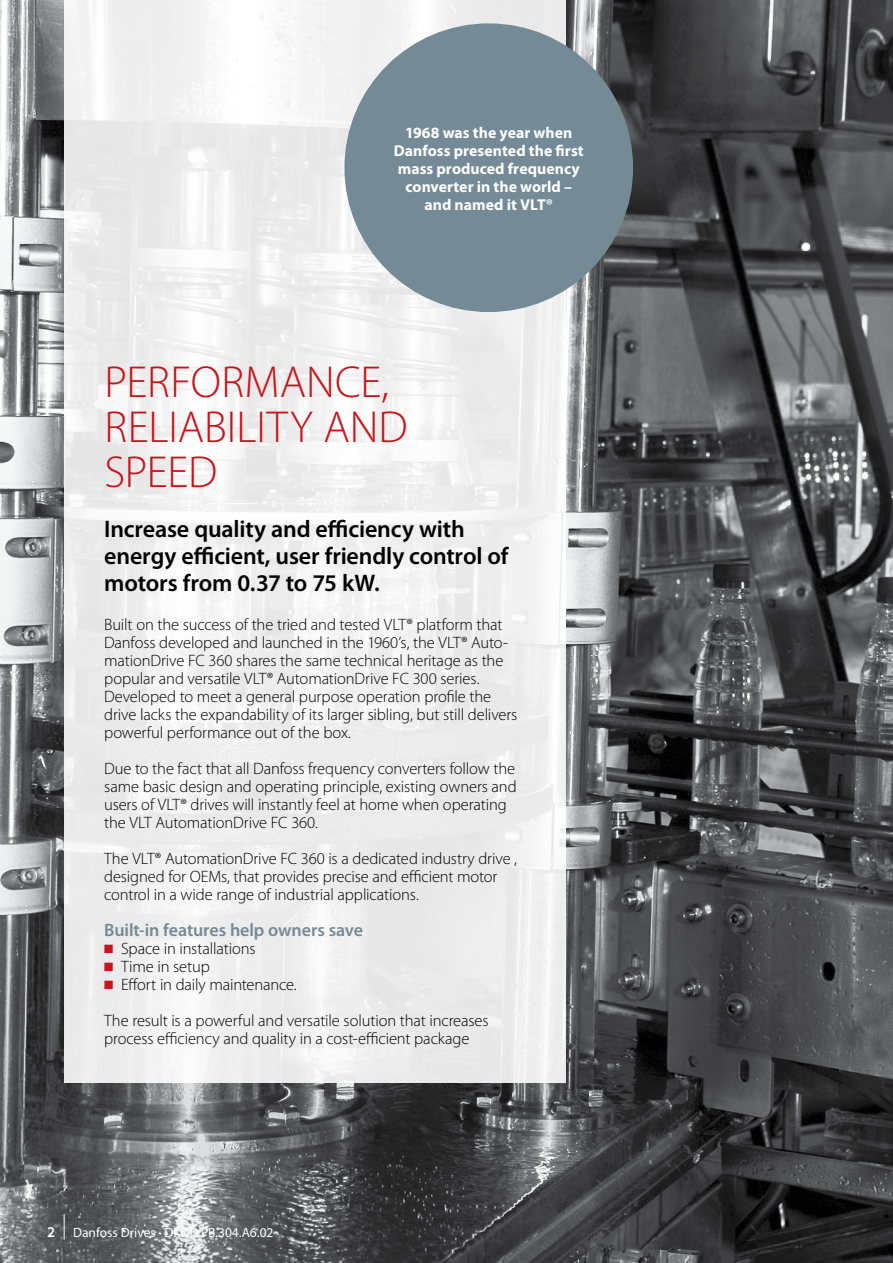
<style>
.page{position:relative;width:893px;height:1263px;background:#fff}
.page>*{position:absolute;margin:0;border:0;box-sizing:border-box;transform-origin:0 0}
.t1{font:300 45px/45px "Myriad Pro";color:#c4161c}
.t2{font:600 24px/27px "Myriad Pro";letter-spacing:-.005em;color:#000}
.t3{font:600 18px "Myriad Pro";letter-spacing:-.005em;color:#748a96}
.t4{font:300 16.5px/18px "Myriad Pro";letter-spacing:-.01em;color:#000}
.t5{font:700 15.75px/18px "Myriad Pro";color:#fff;text-align:center}
.t6{font:13.5px "Myriad Pro";color:#fff}
.s1{color:#c4161c}
.s2{font-weight:600;font-size:15px}
</style>
<div class="page">
<img style="left:0;top:0;width:893px;height:1263px">
<div style="left:64px;top:0;width:502px;height:1083px;background:linear-gradient(to right,#efeff0,#efeff0)"></div>
<div style="left:344px;top:23px;width:289px;height:289px;background:#748a96;border-radius:50%"></div>
<svg style="left:64px;top:1214px;width:1px;height:25px"></svg>
<p class="t5" style="left:394px;top:123px;width:191px">1968 was the year when<br>Danfoss presented the first mass produced frequency converter in the world – and named it VLT®</p>
<h1 class="t1" style="left:105px;top:361px;width:304px">PERFORMANCE,<br>RELIABILITY AND<br>SPEED</h1>
<h2 class="t2" style="left:104px;top:515px;width:406px">Increase quality and efficiency with energy efficient, user friendly control of motors from 0.37 to 75 kW.</h2>
<p class="t4" style="left:104px;top:616px;width:415px">Built on the success of the tried and tested VLT® platform that Danfoss developed and launched in the 1960’s, the VLT® Auto&shy;mationDrive FC 360 shares the same technical heritage as the popular and versatile VLT® AutomationDrive FC 300 series.<br>Developed to meet a general purpose operation profile the drive lacks the expandability of its larger sibling, but still delivers powerful performance out of the box.</p>
<p class="t4" style="left:104px;top:760px;width:414px">Due to the fact that all Danfoss frequency converters follow the same basic design and operating principle, existing owners and users of VLT® drives will instantly feel at home when operating the VLT AutomationDrive FC 360.</p>
<p class="t4" style="left:104px;top:850px;width:414px">The VLT® AutomationDrive FC 360 is a dedicated industry drive , designed for OEMs, that provides precise and efficient motor control in a wide range of industrial applications.</p>
<p class="t3" style="left:104px;top:919px;width:260px">Built-in features help owners save</p>
<p class="t4" style="left:104px;top:940px;width:153px"><span class="s1">■</span> Space in installations</p>
<p class="t4" style="left:104px;top:958px;width:107px"><span class="s1">■</span> Time in setup</p>
<p class="t4" style="left:104px;top:967px;width:386px;line-height:36px"><span class="s1">■</span> Effort in daily maintenance.<br>The result is a powerful and versatile solution that increases</p>
<p class="t4" style="left:104px;top:1030px;width:367px">process efficiency and quality in a cost-efficient package</p>
<p class="t6" style="left:47px;top:1224px;width:228px"><span class="s2">2</span> Danfoss Drives · DKDD.PB.304.A6.02</p>
</div>
